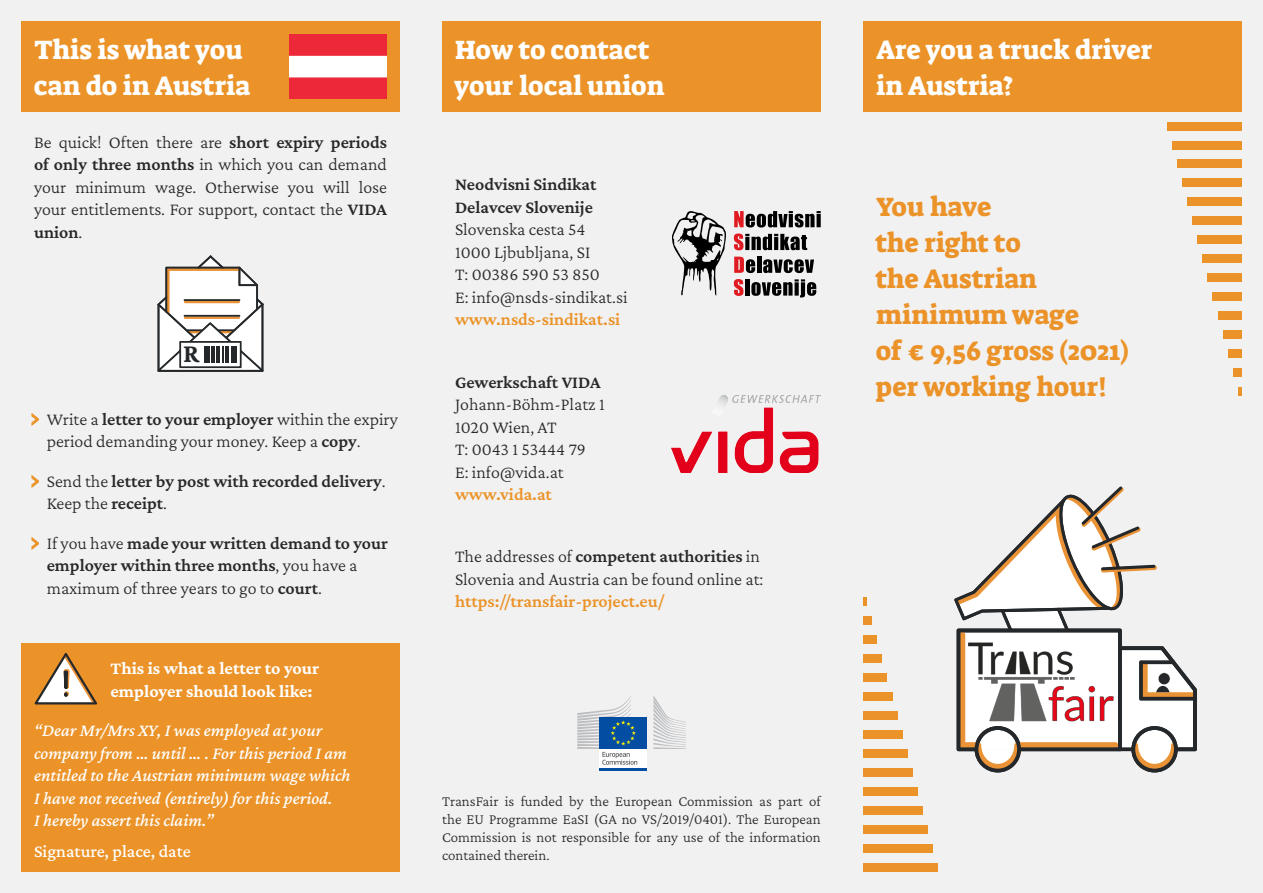
<style>
.page{position:relative;width:1263px;height:893px;background:#f1f1f2}
.page>*{position:absolute;margin:0;border:0;box-sizing:border-box;transform-origin:0 0}
.t1{font:27px/36px "Suez One";color:#fff}
.t2{font:27px/36px "Suez One";color:#eb9328}
.t3{font:700 27px "Crimson Pro";color:#25282a}
.t4{font:300 18px/22.5px "Crimson Pro";color:#292829}
.t5{font:600 18px/22.5px "Crimson Pro";color:#292829}
.t6{font:italic 500 18px/22.5px "Crimson Pro";color:#fff}
.t7{font:600 18px "Crimson Pro";color:#eb9328}
.t8{font:700 18px/22.5px "Crimson Pro";color:#fff}
.t9{font:500 18px "Crimson Pro";color:#fff}
.t10{font:300 15px/18px "Crimson Pro";color:#292829;text-align:justify}
.s1{font-weight:600}
.s2{font-family:"Verdana";font-weight:400;font-size:24px;color:#eb9328}
.s3{font-weight:300}
</style>
<div class="page">
<div style="left:1167px;top:122px;width:75px;height:9px;background:#eb9328"></div>
<div style="left:1172px;top:141px;width:70px;height:8px;background:#eb9328"></div>
<div style="left:1177px;top:160px;width:65px;height:8px;background:#eb9328"></div>
<div style="left:1182px;top:178px;width:60px;height:9px;background:#eb9328"></div>
<div style="left:1187px;top:197px;width:55px;height:9px;background:#eb9328"></div>
<div style="left:1192px;top:216px;width:50px;height:9px;background:#eb9328"></div>
<div style="left:1197px;top:235px;width:45px;height:9px;background:#eb9328"></div>
<div style="left:1202px;top:254px;width:40px;height:9px;background:#eb9328"></div>
<div style="left:1207px;top:273px;width:35px;height:9px;background:#eb9328"></div>
<div style="left:1213px;top:292px;width:29px;height:9px;background:#eb9328"></div>
<div style="left:1218px;top:311px;width:24px;height:9px;background:#eb9328"></div>
<div style="left:1223px;top:330px;width:19px;height:9px;background:#eb9328"></div>
<div style="left:1228px;top:349px;width:14px;height:9px;background:#eb9328"></div>
<div style="left:1233px;top:368px;width:9px;height:9px;background:#eb9328"></div>
<svg style="left:1238px;top:387px;width:4px;height:9px"></svg>
<div style="left:863px;top:863px;width:75px;height:9px;background:#eb9328"></div>
<div style="left:863px;top:844px;width:70px;height:9px;background:#eb9328"></div>
<div style="left:863px;top:825px;width:65px;height:9px;background:#eb9328"></div>
<div style="left:863px;top:806px;width:60px;height:9px;background:#eb9328"></div>
<div style="left:863px;top:787px;width:55px;height:9px;background:#eb9328"></div>
<div style="left:863px;top:768px;width:49px;height:9px;background:#eb9328"></div>
<div style="left:863px;top:749px;width:44px;height:9px;background:#eb9328"></div>
<div style="left:863px;top:730px;width:39px;height:9px;background:#eb9328"></div>
<div style="left:863px;top:711px;width:34px;height:9px;background:#eb9328"></div>
<div style="left:863px;top:692px;width:29px;height:9px;background:#eb9328"></div>
<div style="left:863px;top:673px;width:24px;height:9px;background:#eb9328"></div>
<div style="left:863px;top:654px;width:19px;height:9px;background:#eb9328"></div>
<div style="left:863px;top:635px;width:14px;height:9px;background:#eb9328"></div>
<div style="left:863px;top:616px;width:9px;height:9px;background:#eb9328"></div>
<svg style="left:863px;top:597px;width:4px;height:9px"></svg>
<div style="left:21px;top:21px;width:379px;height:91px;background:#eb9328"></div>
<div style="left:442px;top:21px;width:379px;height:91px;background:#eb9328"></div>
<div style="left:863px;top:21px;width:379px;height:91px;background:#eb9328"></div>
<div style="left:21px;top:643px;width:379px;height:229px;background:#eb9328"></div>
<img style="left:671px;top:395px;width:150px;height:77px">
<svg style="left:31px;top:413px;width:8px;height:13px"></svg>
<svg style="left:31px;top:475px;width:8px;height:13px"></svg>
<svg style="left:31px;top:537px;width:8px;height:13px"></svg>
<svg style="left:734px;top:211px;width:87px;height:16px"></svg>
<svg style="left:734px;top:233px;width:73px;height:17px"></svg>
<svg style="left:734px;top:257px;width:21px;height:16px"></svg>
<hr style="left:757px;top:257px;width:4px;height:16px;background:#000">
<svg style="left:763px;top:259px;width:51px;height:14px"></svg>
<svg style="left:734px;top:279px;width:9px;height:17px"></svg>
<hr style="left:745px;top:279px;width:4px;height:17px;background:#000">
<svg style="left:751px;top:279px;width:65px;height:18px"></svg>
<svg style="left:672px;top:211px;width:54px;height:85px"></svg>
<img style="left:290px;top:34px;width:97px;height:65px">
<svg style="left:954px;top:486px;width:243px;height:286px"></svg>
<svg style="left:35px;top:653px;width:62px;height:51px"></svg>
<svg style="left:158px;top:255px;width:105px;height:117px"></svg>
<hr style="left:225px;top:346px;width:4px;height:17px;background:#25282a">
<div style="left:231px;top:346px;width:5px;height:17px;background:#25282a"></div>
<div style="left:600px;top:748px;width:47px;height:21px;background:#fff"></div>
<div style="left:600px;top:717px;width:47px;height:32px;background:#034ea2"></div>
<hr style="left:600px;top:768px;width:47px;height:3px;background:#034ea2">
<svg style="left:653px;top:696px;width:33px;height:53px"></svg>
<svg style="left:577px;top:696px;width:60px;height:69px"></svg>
<img style="left:965px;top:639px;width:154px;height:85px">
<h1 class="t1" style="left:34px;top:32px;width:218px">This is what you can do in Austria</h1>
<h1 class="t1" style="left:455px;top:32px;width:211px">How to contact your local union</h1>
<h1 class="t1" style="left:876px;top:32px;width:278px">Are you a truck driver in Austria?</h1>
<p class="t4" style="left:34px;top:131px;width:354px;text-align:justify">Be quick! Often there are <span class="s1">short expiry periods of only three months</span> in which you can demand your minimum wage. Otherwise you will lose your entitlements. For support, contact the <span class="s1">VIDA union</span>.</p>
<h1 class="t3" style="left:183px;top:336px;width:18px">R</h1>
<p class="t4" style="left:47px;top:407px;width:353px;text-indent:-17px"><span class="s2">›</span> Write a <span class="s1">letter to your employer</span> within the expiry period demanding your money. Keep a <span class="s1">copy</span>.</p>
<p class="t5" style="left:47px;top:469px;width:340px;text-indent:-17px"><span class="s2">›</span> <span class="s3">Send the</span> letter by post with recorded delivery<span class="s3">.<br>Keep the</span> receipt<span class="s3">.</span></p>
<p class="t5" style="left:47px;top:531px;width:343px;text-indent:-17px"><span class="s2">›</span> <span class="s3">If you have</span> made your written demand to your employer within three months<span class="s3">, you have a maximum of three years to go to</span> court<span class="s3">.</span></p>
<p class="t8" style="left:111px;top:657px;width:210px">This is what a letter to your employer should look like:</p>
<p class="t6" style="left:34px;top:719px;width:318px">“Dear Mr/Mrs XY, I was employed at your company from … until … . For this period I am entitled to the Austrian minimum wage which I have not received (entirely) for this period.<br>I hereby assert this claim.”</p>
<p class="t9" style="left:34px;top:840px;width:158px">Signature, place, date</p>
<p class="t5" style="left:455px;top:173px;width:143px">Neodvisni Sindikat<br>Delavcev Slovenije</p>
<p class="t4" style="left:455px;top:218px;width:174px">Slovenska cesta 54<br>1000 Ljbubljana, SI<br>T: 00386 590 53 850<br>E: info@nsds-sindikat.si</p>
<p class="t7" style="left:455px;top:308px;width:167px">www.nsds-sindikat.si</p>
<p class="t5" style="left:455px;top:370px;width:147px">Gewerkschaft VIDA</p>
<p class="t4" style="left:455px;top:393px;width:151px">Johann-Böhm-Platz 1<br>1020 Wien, AT<br>T: 0043 1 53444 79<br>E: info@vida.at</p>
<p class="t7" style="left:455px;top:483px;width:98px">www.vida.at</p>
<p class="t4" style="left:455px;top:545px;width:310px">The addresses of <span class="s1">competent authorities</span> in<br>Slovenia and Austria can be found online at:</p>
<p class="t7" style="left:455px;top:590px;width:211px">https://transfair-project.eu/</p>
<p class="t10" style="left:442px;top:792px;width:380px">TransFair is funded by the European Commission as part of the EU Programme EaSI (GA no VS/2019/0401). The European Commission is not responsible for any use of the information contained therein.</p>
<h1 class="t2" style="left:876px;top:189px;width:254px">You have<br>the right to<br>the Austrian minimum wage<br>of € 9,56 gross (2021) per working hour!</h1>
</div>
